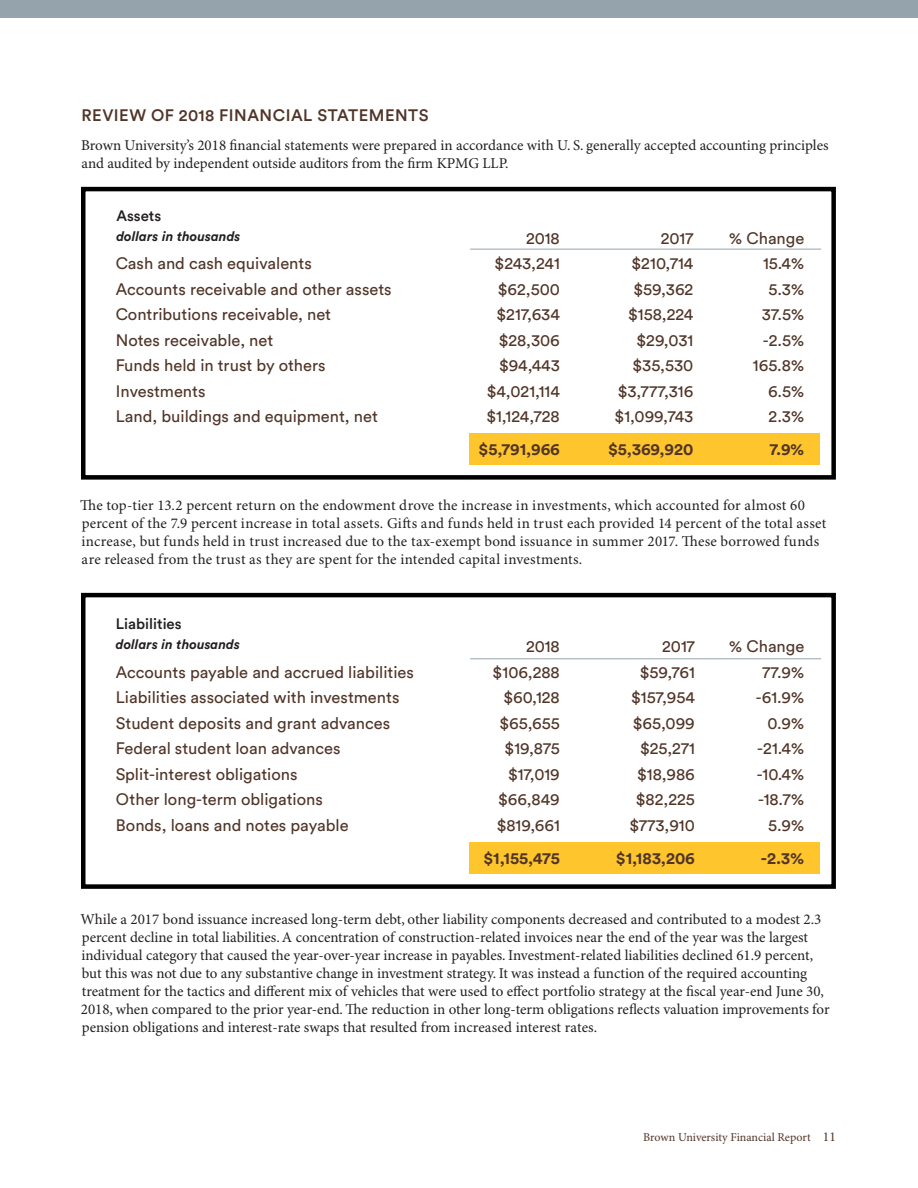
<style>
.page{position:relative;width:918px;height:1188px;background:#fff}
.page>*{position:absolute;margin:0;border:0;box-sizing:border-box;transform-origin:0 0}
.t1{font:16.5px "Circular Std";color:#503528}
.t2{font:700 16.5px "Circular Std";color:#503528}
.t3{font:500 16.5px "Circular Std";letter-spacing:.03em;color:#503528}
.t4{font:15px/18px "Minion Pro";color:#231f20}
.t5{font:500 15px "Circular Std";color:#231f20}
.t6{font:italic 700 13.5px "Circular Std";color:#231f20}
.t7{font:12px "Minion Pro";color:#503528}
.s1{font-size:13.5px}
</style>
<div class="page">
<div style="left:0;top:0;width:918px;height:17px;background:#95a3ad"></div>
<div style="left:81px;top:187px;width:755px;height:293px;border:4px solid #000"></div>
<div style="left:469px;top:434px;width:351px;height:31px;background:#fec52c"></div>
<hr style="left:470px;top:249px;width:351px;height:1px;background:#95a3ad">
<div style="left:469px;top:842px;width:351px;height:31px;background:#fec52c"></div>
<hr style="left:470px;top:658px;width:351px;height:1px;background:#95a3ad">
<div style="left:81px;top:593px;width:755px;height:296px;border:4px solid #000"></div>
<p class="t3" style="left:81px;top:105px;width:349px">REVIEW OF 2018 FINANCIAL STATEMENTS</p>
<p class="t4" style="left:81px;top:137px;width:749px">Brown University’s 2018 financial statements were prepared in accordance with U. S. generally accepted accounting principles and audited by independent outside auditors from the firm KPMG LLP.</p>
<p class="t5" style="left:116px;top:207px;width:47px">Assets</p>
<p class="t6" style="left:116px;top:227px;width:126px">dollars in thousands</p>
<p class="t1" style="left:526px;top:228px;width:35px">2018</p>
<p class="t1" style="left:661px;top:228px;width:34px">2017</p>
<p class="t1" style="left:729px;top:228px;width:77px">% Change</p>
<p class="t1" style="left:116px;top:254px;width:198px">Cash and cash equivalents</p>
<p class="t1" style="left:495px;top:254px;width:67px">$243,241</p>
<p class="t1" style="left:631px;top:254px;width:63px">$210,714</p>
<p class="t1" style="left:763px;top:254px;width:43px">15.4%</p>
<p class="t1" style="left:116px;top:279px;width:277px">Accounts receivable and other assets</p>
<p class="t1" style="left:498px;top:279px;width:64px">$62,500</p>
<p class="t1" style="left:633px;top:279px;width:61px">$59,362</p>
<p class="t1" style="left:768px;top:279px;width:37px">5.3%</p>
<p class="t1" style="left:116px;top:305px;width:217px">Contributions receivable, net</p>
<p class="t1" style="left:496px;top:305px;width:65px">$217,634</p>
<p class="t1" style="left:628px;top:305px;width:67px">$158,224</p>
<p class="t1" style="left:762px;top:305px;width:44px">37.5%</p>
<p class="t1" style="left:116px;top:330px;width:159px">Notes receivable, net</p>
<p class="t1" style="left:499px;top:330px;width:63px">$28,306</p>
<p class="t1" style="left:636px;top:330px;width:58px">$29,031</p>
<p class="t1" style="left:763px;top:330px;width:43px">-2.5%</p>
<p class="t1" style="left:116px;top:356px;width:211px">Funds held in trust by others</p>
<p class="t1" style="left:499px;top:356px;width:62px">$94,443</p>
<p class="t1" style="left:633px;top:356px;width:62px">$35,530</p>
<p class="t1" style="left:753px;top:356px;width:53px">165.8%</p>
<p class="t1" style="left:116px;top:381px;width:91px">Investments</p>
<p class="t1" style="left:487px;top:381px;width:75px">$4,021,114</p>
<p class="t1" style="left:618px;top:381px;width:77px">$3,777,316</p>
<p class="t1" style="left:768px;top:381px;width:38px">6.5%</p>
<p class="t1" style="left:116px;top:407px;width:264px">Land, buildings and equipment, net</p>
<p class="t1" style="left:486px;top:407px;width:75px">$1,124,728</p>
<p class="t1" style="left:615px;top:407px;width:80px">$1,099,743</p>
<p class="t1" style="left:769px;top:407px;width:37px">2.3%</p>
<p class="t2" style="left:479px;top:439px;width:83px">$5,791,966</p>
<p class="t2" style="left:608px;top:439px;width:87px">$5,369,920</p>
<p class="t2" style="left:770px;top:439px;width:36px">7.9%</p>
<p class="t4" style="left:80px;top:497px;width:748px">The top-tier 13.2 percent return on the endowment drove the increase in investments, which accounted for almost 60 percent of the 7.9 percent increase in total assets. Gifts and funds held in trust each provided 14 percent of the total asset increase, but funds held in trust increased due to the tax-exempt bond issuance in summer 2017. These borrowed funds are released from the trust as they are spent for the intended capital investments.</p>
<p class="t5" style="left:116px;top:614px;width:67px">Liabilities</p>
<p class="t6" style="left:116px;top:635px;width:126px">dollars in thousands</p>
<p class="t1" style="left:526px;top:636px;width:35px">2018</p>
<p class="t1" style="left:662px;top:636px;width:34px">2017</p>
<p class="t1" style="left:729px;top:636px;width:77px">% Change</p>
<p class="t1" style="left:116px;top:662px;width:300px">Accounts payable and accrued liabilities</p>
<p class="t1" style="left:493px;top:662px;width:69px">$106,288</p>
<p class="t1" style="left:640px;top:662px;width:57px">$59,761</p>
<p class="t1" style="left:762px;top:662px;width:43px">77.9%</p>
<p class="t1" style="left:116px;top:687px;width:285px">Liabilities associated with investments</p>
<p class="t1" style="left:504px;top:687px;width:58px">$60,128</p>
<p class="t1" style="left:631px;top:687px;width:65px">$157,954</p>
<p class="t1" style="left:756px;top:687px;width:50px">-61.9%</p>
<p class="t1" style="left:116px;top:713px;width:276px">Student deposits and grant advances</p>
<p class="t1" style="left:500px;top:713px;width:62px">$65,655</p>
<p class="t1" style="left:633px;top:713px;width:63px">$65,099</p>
<p class="t1" style="left:768px;top:713px;width:38px">0.9%</p>
<p class="t1" style="left:116px;top:738px;width:226px">Federal student loan advances</p>
<p class="t1" style="left:505px;top:738px;width:57px">$19,875</p>
<p class="t1" style="left:640px;top:738px;width:56px">$25,271</p>
<p class="t1" style="left:757px;top:738px;width:49px">-21.4%</p>
<p class="t1" style="left:116px;top:764px;width:183px">Split-interest obligations</p>
<p class="t1" style="left:508px;top:764px;width:53px">$17,019</p>
<p class="t1" style="left:637px;top:764px;width:59px">$18,986</p>
<p class="t1" style="left:757px;top:764px;width:49px">-10.4%</p>
<p class="t1" style="left:116px;top:789px;width:209px">Other long-term obligations</p>
<p class="t1" style="left:498px;top:789px;width:63px">$66,849</p>
<p class="t1" style="left:636px;top:789px;width:60px">$82,225</p>
<p class="t1" style="left:758px;top:789px;width:48px">-18.7%</p>
<p class="t1" style="left:116px;top:815px;width:234px">Bonds, loans and notes payable</p>
<p class="t1" style="left:497px;top:815px;width:65px">$819,661</p>
<p class="t1" style="left:629px;top:815px;width:67px">$773,910</p>
<p class="t1" style="left:768px;top:815px;width:38px">5.9%</p>
<p class="t2" style="left:484px;top:847px;width:78px">$1,155,475</p>
<p class="t2" style="left:616px;top:847px;width:80px">$1,183,206</p>
<p class="t2" style="left:761px;top:847px;width:45px">-2.3%</p>
<p class="t4" style="left:81px;top:911px;width:751px">While a 2017 bond issuance increased long-term debt, other liability components decreased and contributed to a modest 2.3 percent decline in total liabilities. A concentration of construction-related invoices near the end of the year was the largest individual category that caused the year-over-year increase in payables. Investment-related liabilities declined 61.9 percent, but this was not due to any substantive change in investment strategy. It was instead a function of the required accounting treatment for the tactics and different mix of vehicles that were used to effect portfolio strategy at the fiscal year-end June 30, 2018, when compared to the prior year-end. The reduction in other long-term obligations reflects valuation improvements for pension obligations and interest-rate swaps that resulted from increased interest rates.</p>
<p class="t7" style="left:643px;top:1130px;width:194px">Brown University Financial Report <span class="s1">11</span></p>
</div>
